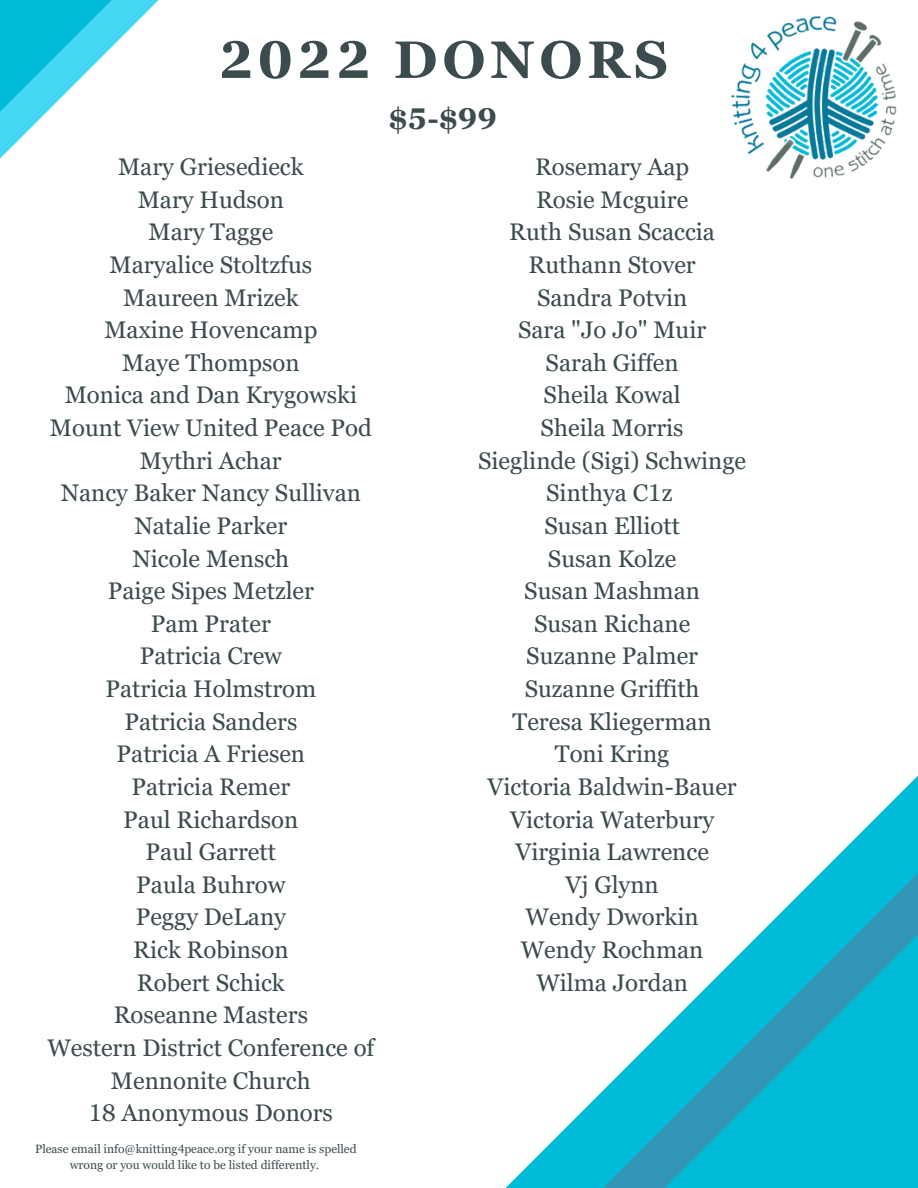
<style>
.page{position:relative;width:918px;height:1188px;background:#fff}
.page>*{position:absolute;margin:0;border:0;box-sizing:border-box;transform-origin:0 0}
.t1{font:700 52.5px "Georgia Pro";letter-spacing:.095em;color:#3c4b4e}
.t2{font:700 30px "Georgia Pro";color:#3c4b4e}
.t3{font:24px/32.7px "Georgia Pro";color:#3c4b4e;text-align:center}
.t4{font:12px/16px "Georgia Pro";color:#3c4b4e;text-align:center}
</style>
<div class="page">
<svg style="left:505px;top:775px;width:413px;height:413px"></svg>
<svg style="left:0;top:0;width:92px;height:159px"></svg>
<img style="left:731px;top:16px;width:166px;height:163px">
<svg style="left:563px;top:933px;width:355px;height:255px;fill:#00bbd7"></svg>
<p class="t1" style="left:219px;top:30px;width:451px">2022 DONORS</p>
<p class="t3" style="left:118px;top:150px;width:187px">Mary Griesedieck</p>
<p class="t3" style="left:138px;top:183px;width:148px">Mary Hudson</p>
<p class="t3" style="left:149px;top:216px;width:126px">Mary Tagge</p>
<p class="t3" style="left:110px;top:248px;width:204px">Maryalice Stoltzfus</p>
<p class="t3" style="left:123px;top:281px;width:177px">Maureen Mrizek</p>
<p class="t3" style="left:104px;top:314px;width:215px">Maxine Hovencamp</p>
<p class="t3" style="left:122px;top:346px;width:179px">Maye Thompson</p>
<p class="t3" style="left:65px;top:379px;width:294px">Monica and Dan Krygowski</p>
<p class="t3" style="left:50px;top:411px;width:324px">Mount View United Peace Pod</p>
<p class="t3" style="left:140px;top:444px;width:143px">Mythri Achar</p>
<p class="t3" style="left:61px;top:477px;width:302px">Nancy Baker Nancy Sullivan</p>
<p class="t3" style="left:134px;top:509px;width:154px">Natalie Parker</p>
<p class="t3" style="left:133px;top:542px;width:158px">Nicole Mensch</p>
<p class="t3" style="left:108px;top:575px;width:208px">Paige Sipes Metzler</p>
<p class="t3" style="left:151px;top:607px;width:121px">Pam Prater</p>
<p class="t3" style="left:140px;top:640px;width:144px">Patricia Crew</p>
<p class="t3" style="left:106px;top:672px;width:212px">Patricia Holmstrom</p>
<p class="t3" style="left:124px;top:705px;width:174px">Patricia Sanders</p>
<p class="t3" style="left:117px;top:738px;width:190px">Patricia A Friesen</p>
<p class="t3" style="left:132px;top:770px;width:160px">Patricia Remer</p>
<p class="t3" style="left:123px;top:803px;width:177px">Paul Richardson</p>
<p class="t3" style="left:146px;top:836px;width:132px">Paul Garrett</p>
<p class="t3" style="left:136px;top:868px;width:151px">Paula Buhrow</p>
<p class="t3" style="left:136px;top:901px;width:152px">Peggy DeLany</p>
<p class="t3" style="left:133px;top:933px;width:157px">Rick Robinson</p>
<p class="t3" style="left:137px;top:966px;width:149px">Robert Schick</p>
<p class="t3" style="left:114px;top:999px;width:196px">Roseanne Masters</p>
<p class="t3" style="left:47px;top:1031px;width:329px">Western District Conference of<br>Mennonite Church</p>
<p class="t3" style="left:89px;top:1097px;width:246px">18 Anonymous Donors</p>
<p class="t4" style="left:35px;top:1141px;width:323px">Please email info@knitting4peace.org if your name is spelled wrong or you would like to be listed differently.</p>
<p class="t2" style="left:389px;top:101px;width:110px">$5-$99</p>
<p class="t3" style="left:535px;top:150px;width:156px">Rosemary Aap</p>
<p class="t3" style="left:536px;top:183px;width:154px">Rosie Mcguire</p>
<p class="t3" style="left:509px;top:216px;width:207px">Ruth Susan Scaccia</p>
<p class="t3" style="left:529px;top:248px;width:169px">Ruthann Stover</p>
<p class="t3" style="left:537px;top:281px;width:152px">Sandra Potvin</p>
<p class="t3" style="left:518px;top:314px;width:190px">Sara "Jo Jo" Muir</p>
<p class="t3" style="left:546px;top:346px;width:135px">Sarah Giffen</p>
<p class="t3" style="left:544px;top:379px;width:139px">Sheila Kowal</p>
<p class="t3" style="left:541px;top:411px;width:145px">Sheila Morris</p>
<p class="t3" style="left:478px;top:444px;width:270px">Sieglinde (Sigi) Schwinge</p>
<p class="t3" style="left:546px;top:477px;width:128px">Sinthya C1z</p>
<p class="t3" style="left:544px;top:509px;width:137px">Susan Elliott</p>
<p class="t3" style="left:548px;top:542px;width:130px">Susan Kolze</p>
<p class="t3" style="left:524px;top:575px;width:177px">Susan Mashman</p>
<p class="t3" style="left:534px;top:607px;width:158px">Susan Richane</p>
<p class="t3" style="left:526px;top:640px;width:173px">Suzanne Palmer</p>
<p class="t3" style="left:525px;top:672px;width:176px">Suzanne Griffith</p>
<p class="t3" style="left:513px;top:705px;width:201px">Teresa Kliegerman</p>
<p class="t3" style="left:555px;top:738px;width:116px">Toni Kring</p>
<p class="t3" style="left:488px;top:770px;width:251px">Victoria Baldwin-Bauer</p>
<p class="t3" style="left:510px;top:803px;width:206px">Victoria Waterbury</p>
<p class="t3" style="left:515px;top:836px;width:195px">Virginia Lawrence</p>
<p class="t3" style="left:566px;top:868px;width:95px">Vj Glynn</p>
<p class="t3" style="left:526px;top:901px;width:175px">Wendy Dworkin</p>
<p class="t3" style="left:521px;top:933px;width:184px">Wendy Rochman</p>
<p class="t3" style="left:536px;top:966px;width:153px">Wilma Jordan</p>
</div>
